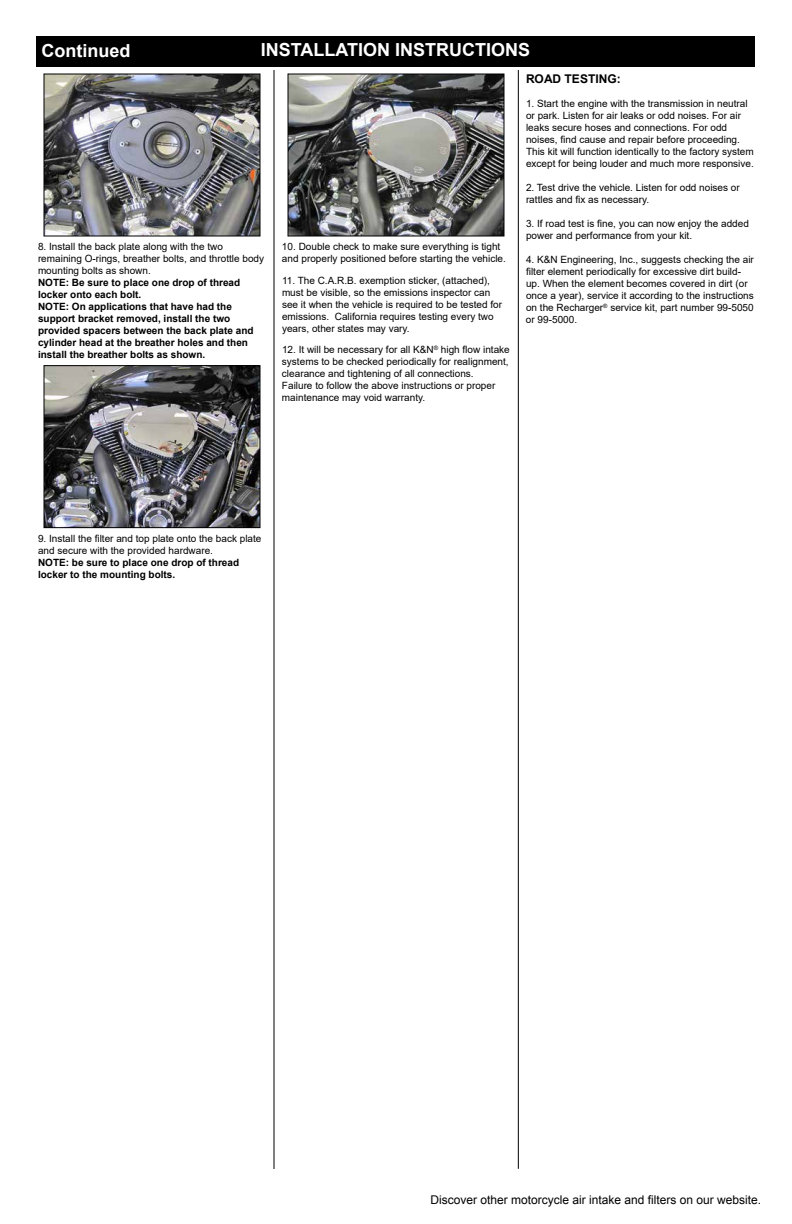
<style>
.page{position:relative;width:792px;height:1224px;background:#fff}
.page>*{position:absolute;margin:0;border:0;box-sizing:border-box;transform-origin:0 0}
.t1{font:700 18px "Arial";color:#fff}
.t2{font:12px "Arial";color:#000}
.t3{font:700 12px "Arial";color:#000}
.t4{font:10px/12px "Arial";color:#000}
.t5{font:700 10px/12px "Arial";color:#000}
</style>
<div class="page">
<div style="left:36px;top:36px;width:719px;height:31px;background:#000"></div>
<hr style="left:273px;top:70px;width:1px;height:1099px;background:#000">
<hr style="left:518px;top:70px;width:1px;height:1099px;background:#000">
<img style="left:46px;top:76px;width:212px;height:158px">
<div style="left:44px;top:74px;width:216px;height:162px;border:1px solid #000"></div>
<img style="left:46px;top:367px;width:212px;height:159px">
<div style="left:44px;top:365px;width:216px;height:163px;border:1px solid #000"></div>
<img style="left:290px;top:76px;width:212px;height:158px">
<div style="left:288px;top:74px;width:216px;height:162px;border:1px solid #000"></div>
<h1 class="t1" style="left:41px;top:38px;width:90px">Continued</h1>
<h1 class="t1" style="left:261px;top:37px;width:271px">INSTALLATION INSTRUCTIONS</h1>
<p class="t4" style="left:38px;top:241px;width:228px">8. Install the back plate along with the two remaining O-rings, breather bolts, and throttle body mounting bolts as shown.</p>
<p class="t5" style="left:38px;top:277px;width:217px">NOTE: Be sure to place one drop of thread locker onto each bolt.<br>NOTE: On applications that have had the support bracket removed, install the two provided spacers between the back plate and cylinder head at the breather holes and then install the breather bolts as shown.</p>
<p class="t4" style="left:282px;top:241px;width:225px">10. Double check to make sure everything is tight and properly positioned before starting the vehicle.</p>
<p class="t4" style="left:282px;top:274px;width:222px">11. The C.A.R.B. exemption sticker, (attached), must be visible, so the emissions inspector can see it when the vehicle is required to be tested for emissions. California requires testing every two years, other states may vary.</p>
<p class="t4" style="left:282px;top:343px;width:229px">12. It will be necessary for all K&amp;N<sup>®</sup> high flow intake systems to be checked periodically for realignment, clearance and tightening of all connections.<br>Failure to follow the above instructions or proper maintenance may void warranty.</p>
<p class="t3" style="left:526px;top:70px;width:96px">ROAD TESTING:</p>
<p class="t4" style="left:526px;top:97px;width:229px">1. Start the engine with the transmission in neutral or park. Listen for air leaks or odd noises. For air leaks secure hoses and connections. For odd noises, find cause and repair before proceeding.<br>This kit will function identically to the factory system except for being louder and much more responsive.</p>
<p class="t4" style="left:526px;top:181px;width:215px">2. Test drive the vehicle. Listen for odd noises or rattles and fix as necessary.</p>
<p class="t4" style="left:526px;top:217px;width:224px">3. If road test is fine, you can now enjoy the added power and performance from your kit.</p>
<p class="t4" style="left:526px;top:253px;width:229px">4. K&amp;N Engineering, Inc., suggests checking the air filter element periodically for excessive dirt build&shy;up. When the element becomes covered in dirt (or once a year), service it according to the instructions on the Recharger<sup>®</sup> service kit, part number 99-5050 or 99-5000.</p>
<p class="t4" style="left:38px;top:532px;width:225px">9. Install the filter and top plate onto the back plate and secure with the provided hardware.</p>
<p class="t5" style="left:38px;top:557px;width:203px">NOTE: be sure to place one drop of thread locker to the mounting bolts.</p>
<p class="t2" style="left:430px;top:1192px;width:332px">Discover other motorcycle air intake and filters on our website.</p>
</div>
